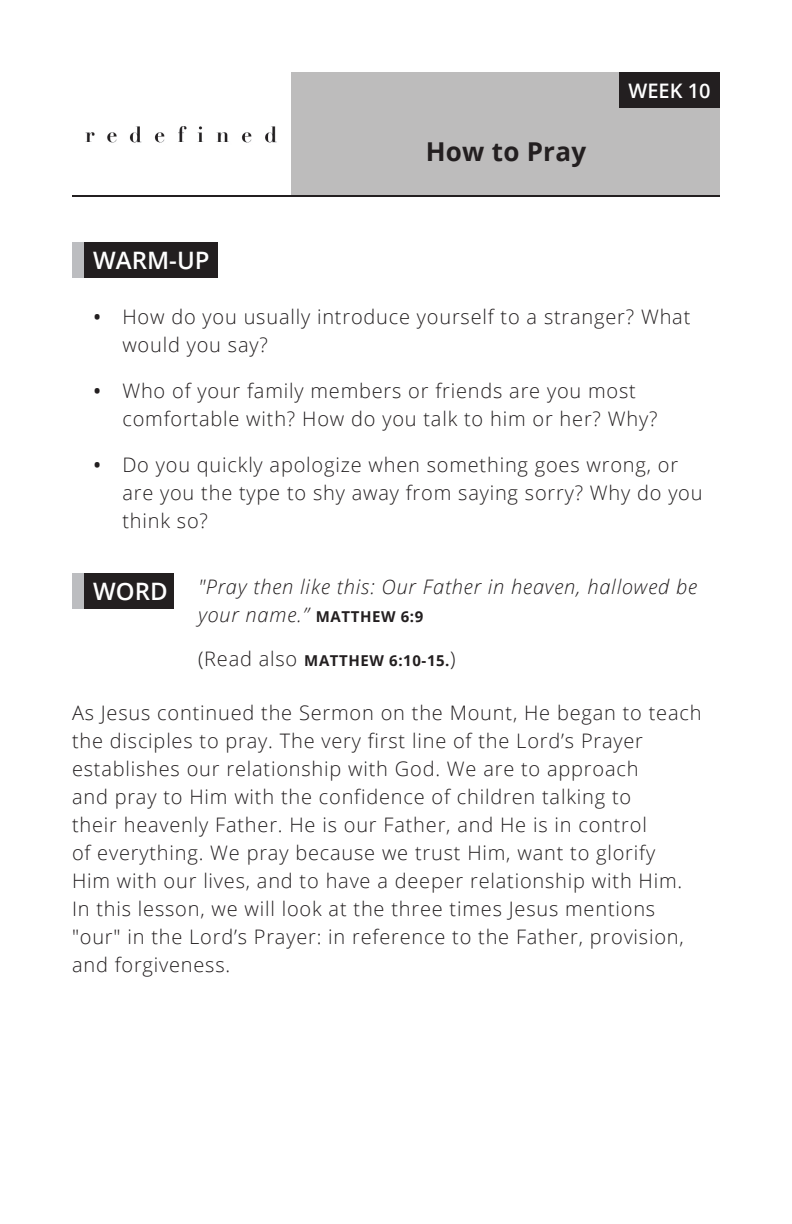
<style>
.page{position:relative;width:792px;height:1224px;background:#fff}
.page>*{position:absolute;margin:0;border:0;box-sizing:border-box;transform-origin:0 0}
.t1{font:700 26px "Open Sans";letter-spacing:.01em;color:#231f20}
.header_text{font:600 24px "Open Sans";color:#fff}
.body_text_01{font:300 20px/28px "Open Sans";letter-spacing:.04em;color:#231f20}
.t2{font:italic 300 20px/28px "Open Sans";letter-spacing:.04em;color:#231f20}
.t3{font:600 20px "Open Sans";color:#fff}
.t4{font:700 15px "Open Sans";letter-spacing:.04em;color:#231f20}
.s1{font-weight:600}
.s2{font-weight:700;font-style:normal;font-size:15px}
.s3{font-weight:300;font-size:20px}
</style>
<div class="page">
<img style="left:85px;top:72px;width:207px;height:123px">
<div style="left:292px;top:72px;width:428px;height:124px;background:#bdbcbc"></div>
<hr style="left:72px;top:195px;width:648px;height:2px;background:#231f20">
<div style="left:619px;top:72px;width:101px;height:36px;background:#231f20"></div>
<div style="left:72px;top:242px;width:12px;height:36px;background:#bcbdc0"></div>
<div style="left:84px;top:242px;width:133px;height:36px;background:#231f20"></div>
<div style="left:72px;top:573px;width:12px;height:36px;background:#bcbdc0"></div>
<div style="left:84px;top:573px;width:90px;height:36px;background:#231f20"></div>
<p class="t1" style="left:426px;top:133px;width:162px">How to Pray</p>
<p class="t3" style="left:629px;top:77px;width:84px">WEEK 10</p>
<p class="header_text" style="left:93px;top:244px;width:118px">WARM-UP</p>
<p class="body_text_01" style="left:122px;top:302px;width:570px;text-indent:-29px"><span class="s1">•</span> How do you usually introduce yourself to a stranger? What would you say?</p>
<p class="body_text_01" style="left:122px;top:376px;width:537px;text-indent:-29px"><span class="s1">•</span> Who of your family members or friends are you most comfortable with? How do you talk to him or her? Why?</p>
<p class="body_text_01" style="left:122px;top:450px;width:582px;text-indent:-29px"><span class="s1">•</span> Do you quickly apologize when something goes wrong, or are you the type to shy away from saying sorry? Why do you think so?</p>
<p class="header_text" style="left:93px;top:575px;width:76px">WORD</p>
<p class="t2" style="left:198px;top:572px;width:501px">"Pray then like this: Our Father in heaven, hallowed be your name.” <span class="s2">MATTHEW 6:9</span></p>
<p class="t4" style="left:198px;top:650px;width:259px"><span class="s3">(Read also</span> MATTHEW 6:10-15.<span class="s3">)</span></p>
<p class="body_text_01" style="left:72px;top:698px;width:631px">As Jesus continued the Sermon on the Mount, He began to teach the disciples to pray. The very first line of the Lord’s Prayer establishes our relationship with God. We are to approach<br>and pray to Him with the confidence of children talking to<br>their heavenly Father. He is our Father, and He is in control<br>of everything. We pray because we trust Him, want to glorify<br>Him with our lives, and to have a deeper relationship with Him.<br>In this lesson, we will look at the three times Jesus mentions "our" in the Lord’s Prayer: in reference to the Father, provision, and forgiveness.</p>
</div>
